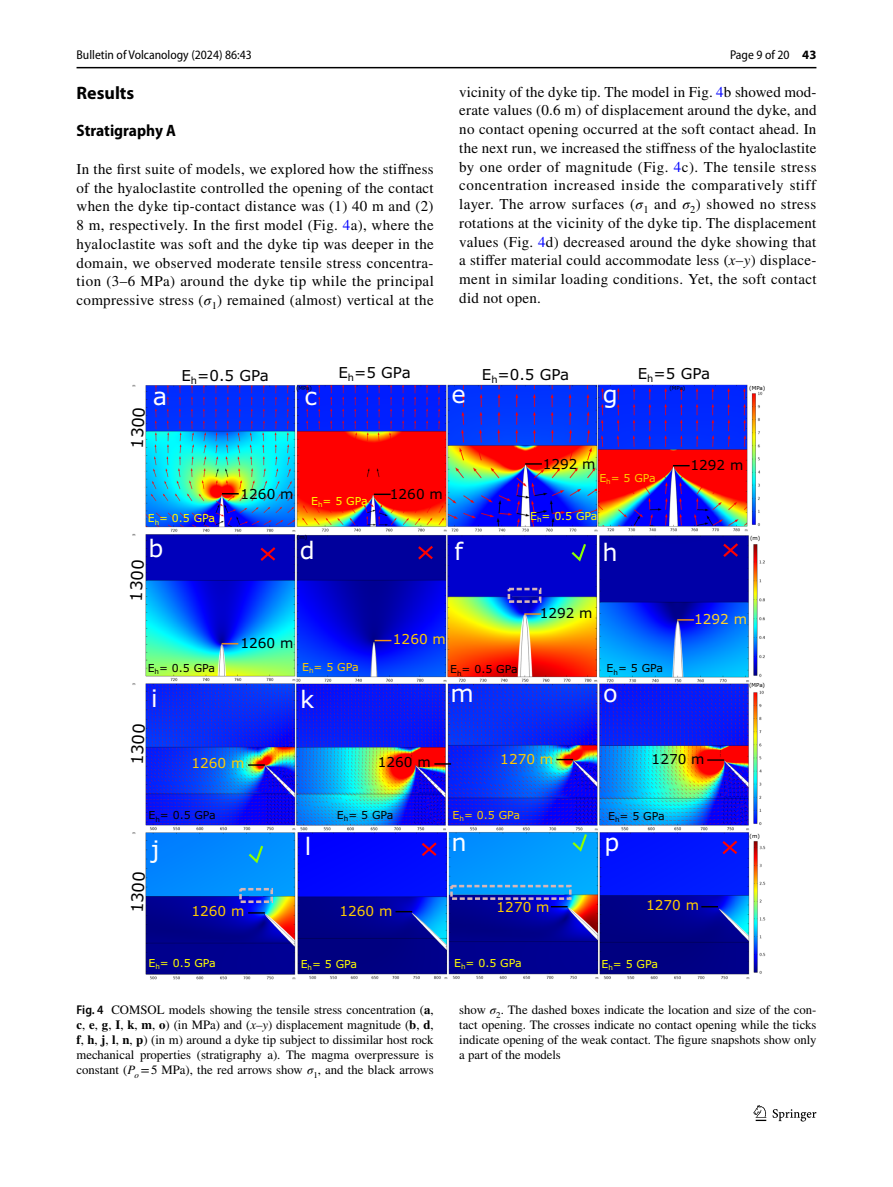
<style>
.page{position:relative;width:893px;height:1187px;background:#fff}
.page>*{position:absolute;margin:0;border:0;box-sizing:border-box;transform-origin:0 0}
.t1{font:24px "Verdana 4";color:#fff}
.t2{font:700 18px "Myriad Pro";color:#000}
.t3{font:16.5px "Verdana 4";color:#000}
.t4{font:700 semi-condensed 16.5px "Myriad Pro";color:#000}
.t5{font:15px/18.8px "STIX";letter-spacing:.02em;color:#000;text-align:justify}
.t6{font:15px "Verdana 4";letter-spacing:-.01em;color:#000}
.t7{font:13.65px "Verdana 4";color:#000}
.t8{font:13.65px "Verdana 4";color:#fc0}
.t9{font:13.65px "Verdana 4";color:#ffd42a}
.t10{font:12.75px/15px "STIX";color:#000;text-align:justify}
.t11{font:semi-condensed 12.75px "Myriad Pro";color:#000}
.t12{font:10.95px "Verdana 4";letter-spacing:-.01em;color:#ff0}
.t13{font:10.95px "Verdana 4";letter-spacing:-.01em;color:#000}
.t14{font:10.95px "Verdana 4";letter-spacing:-.01em;color:#fc0}
.t15{font:5.55px "Verdana 4";letter-spacing:-.01em;color:#000}
.s1{font-weight:700;font-stretch:normal}
.s2{color:#00f}
.s3{font-style:italic}
.s4{font-family:"Myriad Pro";font-weight:600;font-stretch:semi-condensed}
.s5{font-weight:700}
</style>
<div class="page">
<hr style="left:77px;top:67px;width:739px;height:1px;background:#000">
<svg style="left:753px;top:1105px;width:13px;height:15px"></svg>
<svg style="left:773px;top:1109px;width:43px;height:12px"></svg>
<img style="left:133px;top:384px;width:632px;height:595px">
<svg style="left:248px;top:764px;width:17px;height:1px"></svg>
<svg style="left:434px;top:763px;width:17px;height:1px"></svg>
<svg style="left:556px;top:758px;width:17px;height:2px"></svg>
<svg style="left:248px;top:912px;width:17px;height:1px"></svg>
<svg style="left:395px;top:910px;width:17px;height:2px"></svg>
<svg style="left:551px;top:905px;width:17px;height:2px"></svg>
<svg style="left:701px;top:905px;width:17px;height:2px"></svg>
<div style="left:239px;top:887px;width:34px;height:16px;border:3px dashed #d8b6b6"></div>
<div style="left:450px;top:884px;width:122px;height:15px;border:3px dashed #d8b6b6"></div>
<svg style="left:525px;top:463px;width:17px;height:1px"></svg>
<svg style="left:673px;top:465px;width:17px;height:1px"></svg>
<svg style="left:721px;top:541px;width:19px;height:18px"></svg>
<svg style="left:246px;top:843px;width:19px;height:22px"></svg>
<svg style="left:419px;top:840px;width:20px;height:18px"></svg>
<svg style="left:570px;top:831px;width:19px;height:22px"></svg>
<svg style="left:720px;top:838px;width:20px;height:18px"></svg>
<svg style="left:569px;top:541px;width:19px;height:22px"></svg>
<svg style="left:222px;top:493px;width:17px;height:1px"></svg>
<svg style="left:374px;top:493px;width:17px;height:2px"></svg>
<svg style="left:258px;top:543px;width:177px;height:20px;background:#0d029b"></svg>
<div style="left:508px;top:587px;width:33px;height:16px;border:3px dashed #d8b6b6"></div>
<p class="t11" style="left:77px;top:48px;width:177px">Bulletin of Volcanology (2024) 86:43</p>
<p class="t11" style="left:730px;top:48px;width:88px">Page 9 of 20 <span class="s1">43</span></p>
<p class="t2" style="left:77px;top:81px;width:59px">Results</p>
<p class="t4" style="left:77px;top:122px;width:101px">Stratigraphy A</p>
<p class="t5" style="left:77px;top:160px;width:359px">In the first suite of models, we explored how the stiffness of the hyaloclastite controlled the opening of the contact when the dyke tip-contact distance was (1) 40 m and (2)<br>8 m, respectively. In the first model (Fig. <span class="s2">4</span>a), where the hyaloclastite was soft and the dyke tip was deeper in the domain, we observed moderate tensile stress concentra&shy;tion (3–6 MPa) around the dyke tip while the principal compressive stress (<span class="s3">σ</span><sub>1</sub>) remained (almost) vertical at the</p>
<p class="t5" style="left:459px;top:83px;width:359px">vicinity of the dyke tip. The model in Fig. <span class="s2">4</span>b showed mod&shy;erate values (0.6 m) of displacement around the dyke, and no contact opening occurred at the soft contact ahead. In the next run, we increased the stiffness of the hyaloclastite by one order of magnitude (Fig. <span class="s2">4</span>c). The tensile stress concentration increased inside the comparatively stiff layer. The arrow surfaces (<span class="s3">σ</span><sub>1</sub> and <span class="s3">σ</span><sub>2</sub>) showed no stress rotations at the vicinity of the dyke tip. The displacement values (Fig. <span class="s2">4</span>d) decreased around the dyke showing that a stiffer material could accommodate less (<span class="s3">x–y</span>) displace&shy;ment in similar loading conditions. Yet, the soft contact did not open.</p>
<p class="t3" style="left:125px;top:448px;width:43px;rotate:-87deg">1300</p>
<h1 class="t1" style="left:153px;top:380px;width:16px">a</h1>
<p class="t6" style="left:181px;top:365px;width:89px">E<sub>h</sub>=0.5 GPa</p>
<p class="t6" style="left:338px;top:362px;width:74px">E<sub>h</sub>=5 GPa</p>
<p class="t6" style="left:482px;top:364px;width:89px">E<sub>h</sub>=0.5 GPa</p>
<p class="t6" style="left:638px;top:363px;width:74px">E<sub>h</sub>=5 GPa</p>
<p class="t15" style="left:669px;top:384px;width:18px">(MPa)</p>
<p class="t15" style="left:296px;top:384px;width:18px">(MPa)</p>
<h1 class="t1" style="left:452px;top:378px;width:16px">e</h1>
<h1 class="t1" style="left:603px;top:378px;width:16px">g</h1>
<h1 class="t1" style="left:305px;top:379px;width:14px">c</h1>
<p class="t15" style="left:749px;top:384px;width:18px">(MPa)</p>
<p class="t7" style="left:241px;top:484px;width:54px">1260 m</p>
<p class="t12" style="left:311px;top:493px;width:58px">E<sub>h</sub>= 5 GPa</p>
<p class="t7" style="left:390px;top:484px;width:54px">1260 m</p>
<p class="t7" style="left:543px;top:455px;width:54px">1292 m</p>
<p class="t14" style="left:599px;top:470px;width:58px">E<sub>h</sub>= 5 GPa</p>
<p class="t7" style="left:690px;top:456px;width:54px">1292 m</p>
<p class="t12" style="left:148px;top:511px;width:69px">E<sub>h</sub>= 0.5 GPa</p>
<p class="t12" style="left:530px;top:508px;width:69px">E<sub>h</sub>= 0.5 GPa</p>
<h1 class="t1" style="left:148px;top:531px;width:16px">b</h1>
<p class="t3" style="left:124px;top:600px;width:43px;rotate:-87deg">1300</p>
<p class="t15" style="left:297px;top:532px;width:12px">(m)</p>
<h1 class="t1" style="left:300px;top:533px;width:16px">d</h1>
<h1 class="t1" style="left:455px;top:534px;width:10px">f</h1>
<h1 class="t1" style="left:602px;top:535px;width:17px">h</h1>
<p class="t15" style="left:750px;top:534px;width:12px">(m)</p>
<p class="t7" style="left:540px;top:604px;width:54px">1292 m</p>
<p class="t9" style="left:694px;top:609px;width:54px">1292 m</p>
<p class="t7" style="left:240px;top:633px;width:54px">1260 m</p>
<p class="t8" style="left:393px;top:629px;width:54px">1260 m</p>
<p class="t13" style="left:148px;top:660px;width:69px">E<sub>h</sub>= 0.5 GPa</p>
<p class="t14" style="left:302px;top:659px;width:58px">E<sub>h</sub>= 5 GPa</p>
<p class="t13" style="left:450px;top:661px;width:69px">E<sub>h</sub>= 0.5 GPa</p>
<p class="t13" style="left:607px;top:661px;width:58px">E<sub>h</sub>= 5 GPa</p>
<h1 class="t1" style="left:151px;top:681px;width:8px">i</h1>
<h1 class="t1" style="left:300px;top:682px;width:16px">k</h1>
<h1 class="t1" style="left:450px;top:676px;width:25px">m</h1>
<h1 class="t1" style="left:603px;top:676px;width:16px">o</h1>
<p class="t15" style="left:749px;top:681px;width:18px">(MPa)</p>
<p class="t3" style="left:125px;top:764px;width:43px;rotate:-87deg">1300</p>
<p class="t8" style="left:191px;top:754px;width:54px">1260 m</p>
<p class="t7" style="left:378px;top:752px;width:54px">1260 m</p>
<p class="t8" style="left:500px;top:749px;width:54px">1270 m</p>
<p class="t7" style="left:652px;top:749px;width:54px">1270 m</p>
<p class="t13" style="left:148px;top:807px;width:69px">E<sub>h</sub>= 0.5 GPa</p>
<h1 class="t1" style="left:151px;top:832px;width:10px">j</h1>
<h1 class="t1" style="left:305px;top:830px;width:8px">l</h1>
<p class="t13" style="left:337px;top:807px;width:58px">E<sub>h</sub>= 5 GPa</p>
<p class="t14" style="left:453px;top:807px;width:69px">E<sub>h</sub>= 0.5 GPa</p>
<p class="t13" style="left:608px;top:808px;width:58px">E<sub>h</sub>= 5 GPa</p>
<h1 class="t1" style="left:451px;top:825px;width:17px">n</h1>
<h1 class="t1" style="left:604px;top:825px;width:16px">p</h1>
<p class="t3" style="left:125px;top:912px;width:43px;rotate:-87deg">1300</p>
<p class="t8" style="left:191px;top:901px;width:54px">1260 m</p>
<p class="t8" style="left:339px;top:901px;width:54px">1260 m</p>
<p class="t8" style="left:497px;top:898px;width:54px">1270 m</p>
<p class="t8" style="left:646px;top:895px;width:54px">1270 m</p>
<p class="t12" style="left:148px;top:955px;width:69px">E<sub>h</sub>= 0.5 GPa</p>
<p class="t12" style="left:301px;top:956px;width:58px">E<sub>h</sub>= 5 GPa</p>
<p class="t12" style="left:454px;top:955px;width:69px">E<sub>h</sub>= 0.5 GPa</p>
<p class="t12" style="left:601px;top:956px;width:58px">E<sub>h</sub>= 5 GPa</p>
<p class="t15" style="left:750px;top:831px;width:12px">(m)</p>
<p class="t10" style="left:76px;top:1003px;width:359px"><span class="s4">Fig. 4</span> COMSOL models showing the tensile stress concentration (<span class="s5">a</span>, <span class="s5">c</span>, <span class="s5">e</span>, <span class="s5">g</span>, <span class="s5">I</span>, <span class="s5">k</span>, <span class="s5">m</span>, <span class="s5">o</span>) (in MPa) and (<span class="s3">x–y</span>) displacement magnitude (<span class="s5">b</span>, <span class="s5">d</span>, <span class="s5">f</span>, <span class="s5">h</span>, <span class="s5">j</span>, <span class="s5">l</span>, <span class="s5">n</span>, <span class="s5">p</span>) (in m) around a dyke tip subject to dissimilar host rock mechanical properties (stratigraphy a). The magma overpressure is constant (<span class="s3">P</span><sub>o</sub> =5 MPa), the red arrows show <span class="s3">σ</span><sub>1</sub>, and the black arrows</p>
<p class="t10" style="left:459px;top:1003px;width:359px">show <span class="s3">σ</span><sub>2</sub>. The dashed boxes indicate the location and size of the con&shy;tact opening. The crosses indicate no contact opening while the ticks indicate opening of the weak contact. The figure snapshots show only a part of the models</p>
</div>
